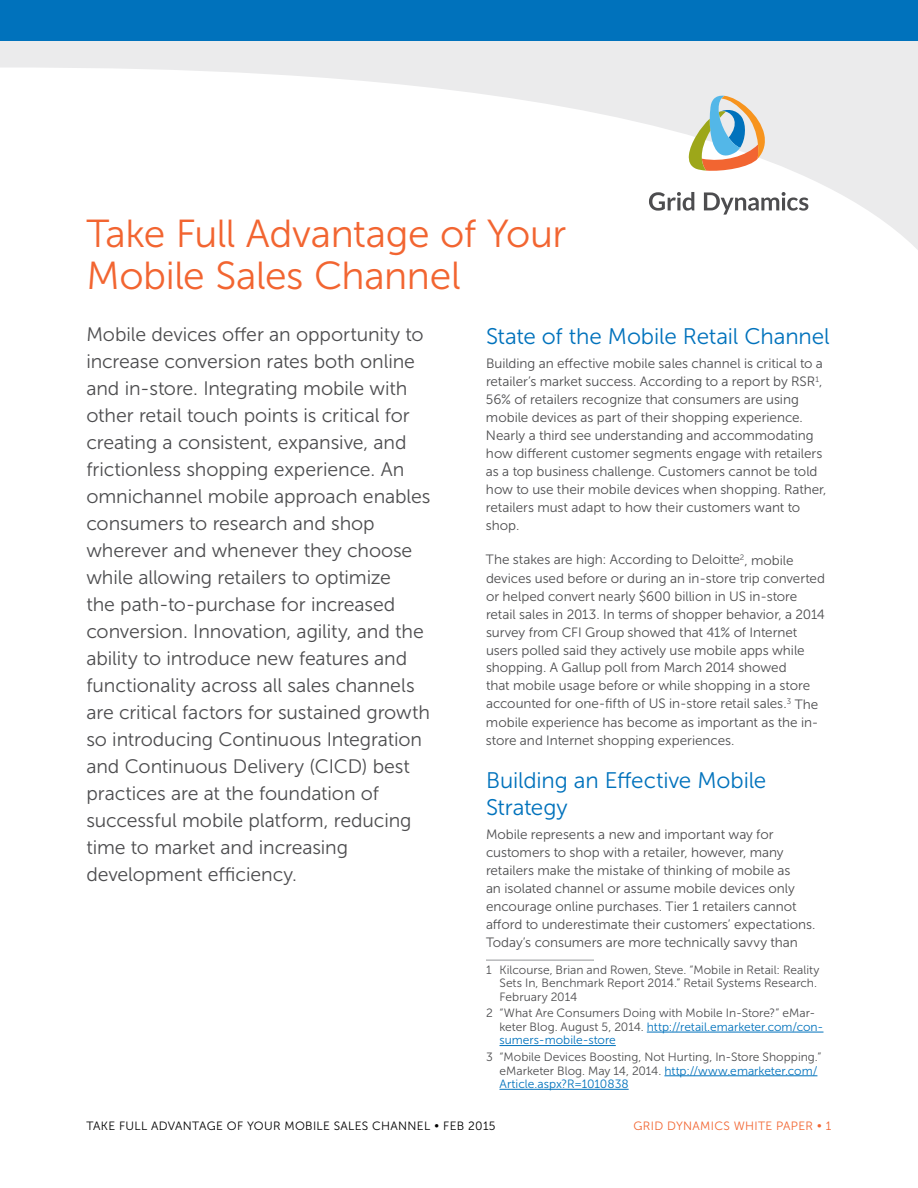
<style>
.page{position:relative;width:918px;height:1188px;background:#fff}
.page>*{position:absolute;margin:0;border:0;box-sizing:border-box;transform-origin:0 0}
.t1{font:39px/42px "Museo Sans 300";letter-spacing:-.01em;color:#f26531}
.t2{font:22.5px/27px "Museo Sans 300";letter-spacing:-.01em;color:#0072bc}
.t3{font:19.5px/27px "Museo Sans 300";letter-spacing:-.005em;color:#4d4d4f}
.t4{font:13.5px/18px "Museo Sans 300";letter-spacing:-.005em;color:#4d4d4f}
.t5{font:12px/13.5px "Museo Sans 300";color:#4d4d4f}
.t6{font:12px "Museo Sans 300";letter-spacing:.025em;color:#000}
.t7{font:12px "Museo Sans 300";letter-spacing:.025em;color:#f26531}
.s1{color:#0072bc}
</style>
<div class="page">
<svg style="left:0;top:40px;width:918px;height:210px"></svg>
<div style="left:0;top:0;width:918px;height:40px;background:#0072bc"></div>
<svg style="left:649px;top:192px;width:45px;height:19px"></svg>
<svg style="left:704px;top:192px;width:104px;height:23px"></svg>
<svg style="left:688px;top:96px;width:78px;height:76px;background:#c4c3b3"></svg>
<hr style="left:486px;top:960px;width:108px;height:1px;background:#939598">
<hr style="left:647px;top:1032px;width:177px;height:1px;background:#0072bc">
<hr style="left:500px;top:1045px;width:116px;height:1px;background:#0072bc">
<hr style="left:664px;top:1075px;width:153px;height:1px;background:#0072bc">
<hr style="left:500px;top:1089px;width:129px;height:1px;background:#0072bc">
<h1 class="t1" style="left:86px;top:213px;width:481px">Take Full Advantage of Your<br>Mobile Sales Channel</h1>
<p class="t3" style="left:86px;top:321px;width:346px">Mobile devices offer an opportunity to increase conversion rates both online and in-store. Integrating mobile with other retail touch points is critical for creating a consistent, expansive, and frictionless shopping experience. An omnichannel mobile approach enables consumers to research and shop wherever and whenever they choose while allowing retailers to optimize<br>the path-to-purchase for increased conversion. Innovation, agility, and the ability to introduce new features and functionality across all sales channels are critical factors for sustained growth so introducing Continuous Integration and Continuous Delivery (CICD) best practices are at the foundation of successful mobile platform, reducing time to market and increasing development efficiency.</p>
<h2 class="t2" style="left:486px;top:323px;width:345px">State of the Mobile Retail Channel</h2>
<p class="t4" style="left:486px;top:355px;width:342px">Building an effective mobile sales channel is critical to a retailer’s market success. According to a report by RSR<sup>1</sup>, 56% of retailers recognize that consumers are using mobile devices as part of their shopping experience.<br>Nearly a third see understanding and accommodating how different customer segments engage with retailers as a top business challenge. Customers cannot be told how to use their mobile devices when shopping. Rather, retailers must adapt to how their customers want to shop.</p>
<p class="t4" style="left:486px;top:551px;width:341px">The stakes are high: According to Deloitte<sup>2</sup>, mobile devices used before or during an in-store trip converted or helped convert nearly $600 billion in US in-store retail sales in 2013. In terms of shopper behavior, a 2014 survey from CFI Group showed that 41% of Internet users polled said they actively use mobile apps while shopping. A Gallup poll from March 2014 showed<br>that mobile usage before or while shopping in a store accounted for one-fifth of US in-store retail sales.<sup>3</sup> The mobile experience has become as important as the in&shy;store and Internet shopping experiences.</p>
<h2 class="t2" style="left:486px;top:767px;width:282px">Building an Effective Mobile<br>Strategy</h2>
<p class="t4" style="left:486px;top:826px;width:331px">Mobile represents a new and important way for customers to shop with a retailer, however, many retailers make the mistake of thinking of mobile as<br>an isolated channel or assume mobile devices only encourage online purchases. Tier 1 retailers cannot afford to underestimate their customers’ expectations.<br>Today’s consumers are more technically savvy than</p>
<p class="t5" style="left:500px;top:963px;width:321px;text-indent:-14px">1 Kilcourse, Brian and Rowen, Steve. “Mobile in Retail: Reality<br>Sets In, Benchmark Report 2014.” Retail Systems Research.<br>February 2014</p>
<p class="t5" style="left:500px;top:1007px;width:325px;text-indent:-14px">2 “What Are Consumers Doing with Mobile In-Store?” eMar&shy;keter Blog. August 5, 2014. <span class="s1">http://retail.emarketer.com/con&shy;sumers-mobile-store</span></p>
<p class="t5" style="left:500px;top:1050px;width:323px;text-indent:-14px">3 “Mobile Devices Boosting, Not Hurting, In-Store Shopping.” eMarketer Blog. May 14, 2014. <span class="s1">http://www.emarketer.com/<br>Article.aspx?R=1010838</span></p>
<p class="t6" style="left:86px;top:1119px;width:411px">TAKE FULL ADVANTAGE OF YOUR MOBILE SALES CHANNEL • FEB 2015</p>
<p class="t7" style="left:634px;top:1119px;width:199px">GRID DYNAMICS WHITE PAPER • 1</p>
</div>
